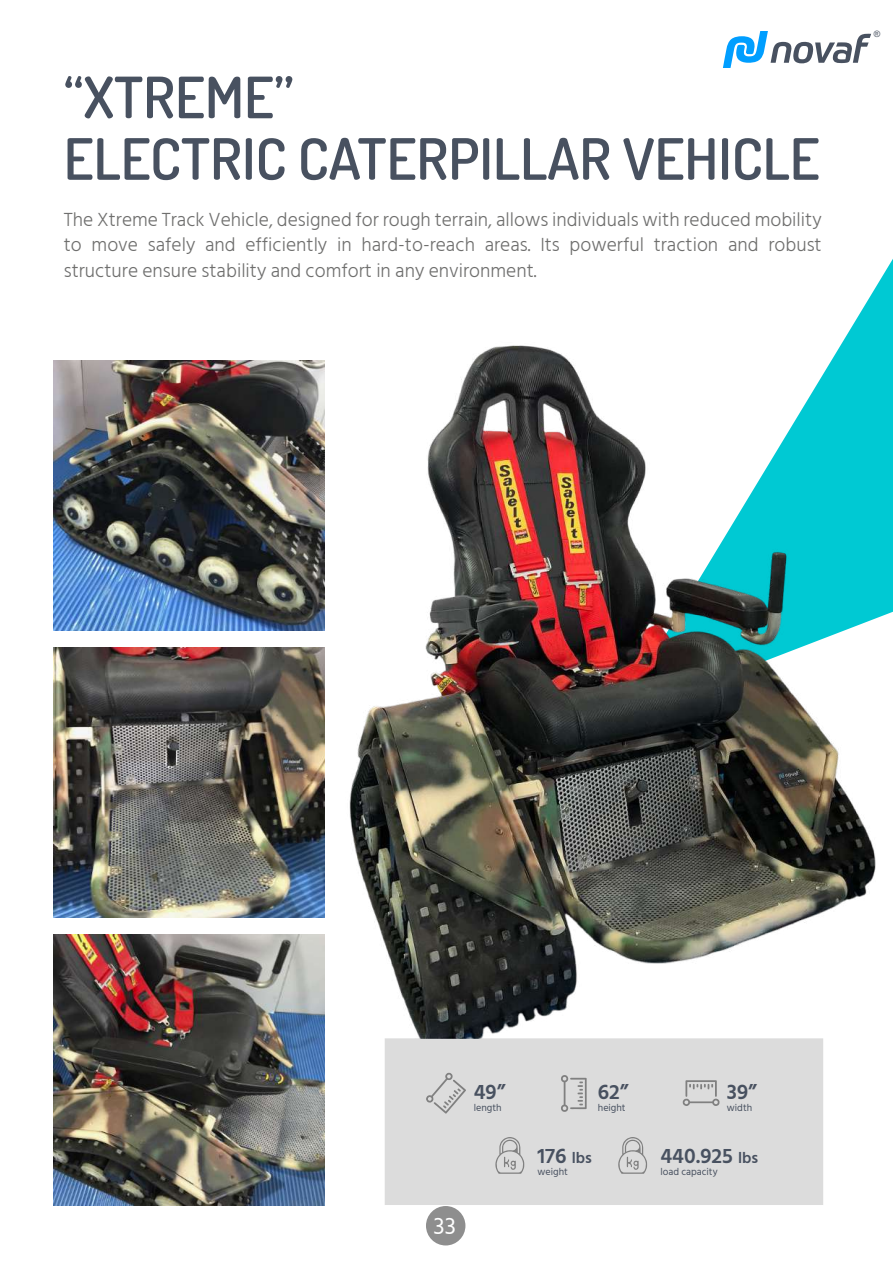
<style>
.page{position:relative;width:893px;height:1263px;background:#fff}
.page>*{position:absolute;margin:0;border:0;box-sizing:border-box;transform-origin:0 0}
.t1{font:600 57px/61.5px "Dosis";color:#485160}
.t2{font:24px "Hind Siliguri";color:#fff}
.t3{font:600 21.3px "Hind Siliguri";color:#485160}
.t4{font:300 19.5px/25.5px "Hind Siliguri";color:#6f6f6e;text-align:justify}
.t5{font:10.05px "Hind Siliguri";color:#485160}
.t6{font:8.7px "Arial";color:#485160}
.s1{font-size:15.75px}
</style>
<div class="page">
<svg style="left:843px;top:259px;width:50px;height:82px"></svg>
<svg style="left:723px;top:31px;width:148px;height:37px"></svg>
<div style="left:385px;top:1039px;width:438px;height:170px;background:#dcdcdc"></div>
<svg style="left:495px;top:1137px;width:29px;height:37px"></svg>
<svg style="left:560px;top:1075px;width:27px;height:37px"></svg>
<svg style="left:426px;top:1073px;width:40px;height:41px"></svg>
<svg style="left:683px;top:1080px;width:37px;height:26px"></svg>
<svg style="left:618px;top:1137px;width:29px;height:37px"></svg>
<img style="left:324px;top:341px;width:569px;height:698px">
<img style="left:54px;top:360px;width:270px;height:271px">
<img style="left:54px;top:647px;width:270px;height:271px">
<img style="left:54px;top:934px;width:270px;height:271px">
<div style="left:426px;top:1206px;width:39px;height:39px;background:#8e8e8e;border-radius:50%"></div>
<h1 class="t1" style="left:64px;top:65px;width:757px">“XTREME”<br>ELECTRIC CATERPILLAR VEHICLE</h1>
<p class="t4" style="left:64px;top:206px;width:759px">The Xtreme Track Vehicle, designed for rough terrain, allows individuals with reduced mobility to move safely and efficiently in hard-to-reach areas. Its powerful traction and robust structure ensure stability and comfort in any environment.</p>
<p class="t6" style="left:874px;top:28px;width:8px">®</p>
<p class="t3" style="left:474px;top:1076px;width:33px">49”</p>
<p class="t5" style="left:474px;top:1101px;width:29px">length</p>
<p class="t2" style="left:434px;top:1209px;width:24px">33</p>
<p class="t3" style="left:598px;top:1076px;width:32px">62”</p>
<p class="t5" style="left:598px;top:1100px;width:29px">height</p>
<p class="t3" style="left:537px;top:1140px;width:56px">176 <span class="s1">lbs</span></p>
<p class="t5" style="left:537px;top:1165px;width:32px">weight</p>
<p class="t3" style="left:727px;top:1075px;width:31px">39”</p>
<p class="t5" style="left:727px;top:1100px;width:27px">width</p>
<p class="t3" style="left:660px;top:1140px;width:99px">440.925 <span class="s1">lbs</span></p>
<p class="t5" style="left:660px;top:1165px;width:59px">load capacity</p>
</div>
